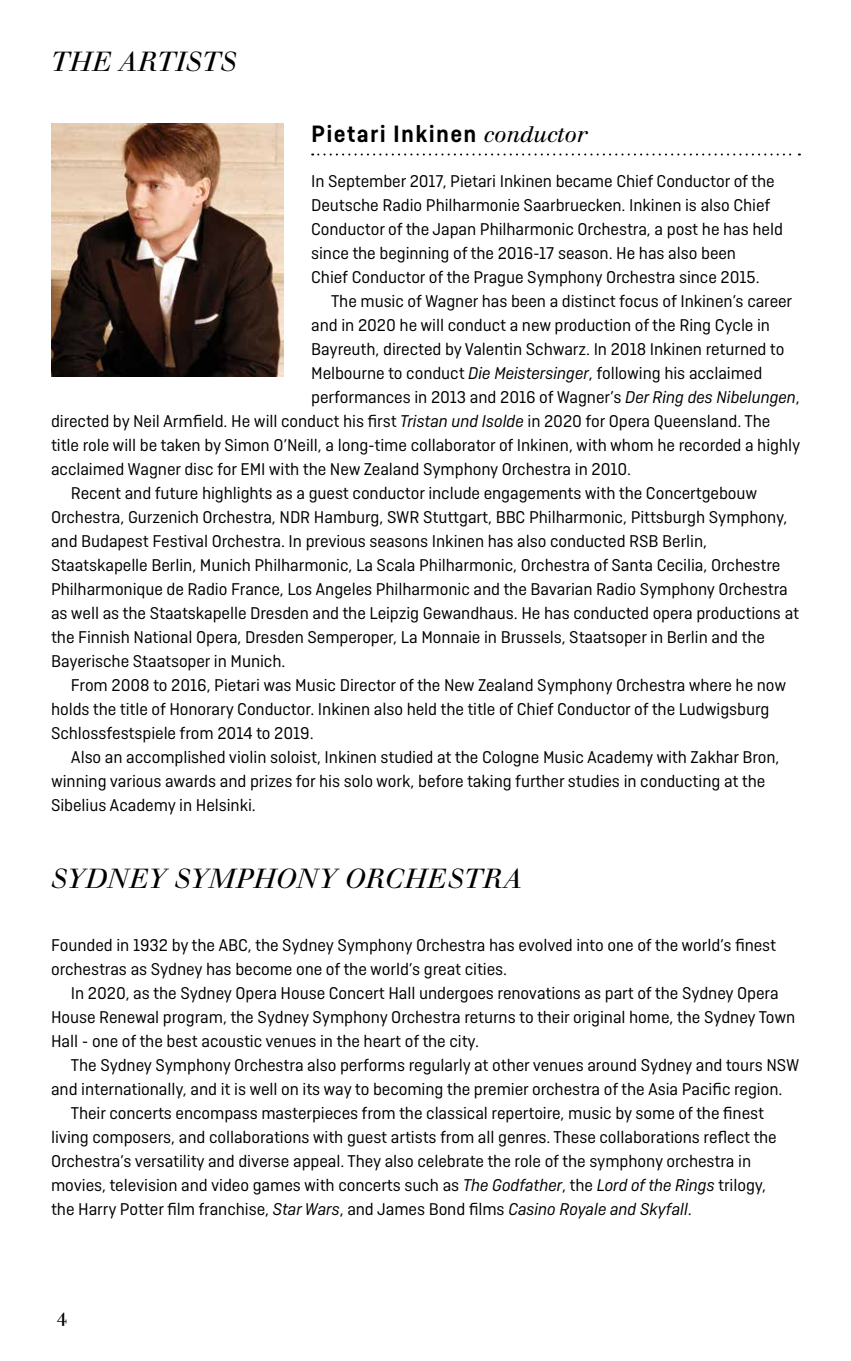
<style>
.page{position:relative;width:851px;height:1361px;background:#fff}
.page>*{position:absolute;margin:0;border:0;box-sizing:border-box;transform-origin:0 0}
.t1{font:italic 27px "Walbaum Pro";letter-spacing:.025em;color:#000}
.t2{font:600 25px "Ciutadella";letter-spacing:.05em;color:#000}
.t3{font:18.6px "Walbaum Roman SC";color:#000}
.t4{font:18px/24px "Ciutadella";letter-spacing:-.005em;color:#000}
.s1{font-family:"Walbaum Pro";font-weight:400;font-style:italic;font-size:22px}
.s2{font-style:italic}
</style>
<div class="page">
<svg style="left:312px;top:153px;width:487px;height:2px"></svg>
<img style="left:51px;top:123px;width:232px;height:253px">
<h1 class="t1" style="left:51px;top:45px;width:187px">THE ARTISTS</h1>
<h2 class="t2" style="left:311px;top:120px;width:277px">Pietari Inkinen <span class="s1">conductor</span></h2>
<p class="t4" style="left:311px;top:169px;width:473px">In September 2017, Pietari Inkinen became Chief Conductor of the Deutsche Radio Philharmonie Saarbruecken. Inkinen is also Chief Conductor of the Japan Philharmonic Orchestra, a post he has held since the beginning of the 2016-17 season. He has also been<br>Chief Conductor of the Prague Symphony Orchestra since 2015.</p>
<p class="t4" style="left:331px;top:289px;width:462px">The music of Wagner has been a distinct focus of Inkinen’s career</p>
<p class="t4" style="left:311px;top:313px;width:460px">and in 2020 he will conduct a new production of the Ring Cycle in</p>
<p class="t4" style="left:311px;top:337px;width:474px">Bayreuth, directed by Valentin Schwarz. In 2018 Inkinen returned to</p>
<p class="t4" style="left:311px;top:361px;width:452px">Melbourne to conduct <span class="s2">Die Meistersinger</span>, following his acclaimed</p>
<p class="t4" style="left:311px;top:385px;width:490px">performances in 2013 and 2016 of Wagner’s <span class="s2">Der Ring des Nibelungen</span>,</p>
<p class="t4" style="left:51px;top:409px;width:720px">directed by Neil Armfield. He will conduct his first <span class="s2">Tristan und Isolde</span> in 2020 for Opera Queensland. The</p>
<p class="t4" style="left:51px;top:433px;width:750px">title role will be taken by Simon O’Neill, a long-time collaborator of Inkinen, with whom he recorded a highly</p>
<p class="t4" style="left:51px;top:457px;width:581px">acclaimed Wagner disc for EMI with the New Zealand Symphony Orchestra in 2010.</p>
<p class="t4" style="left:71px;top:481px;width:687px">Recent and future highlights as a guest conductor include engagements with the Concertgebouw</p>
<p class="t4" style="left:51px;top:505px;width:738px">Orchestra, Gurzenich Orchestra, NDR Hamburg, SWR Stuttgart, BBC Philharmonic, Pittsburgh Symphony,</p>
<p class="t4" style="left:51px;top:529px;width:657px">and Budapest Festival Orchestra. In previous seasons Inkinen has also conducted RSB Berlin,</p>
<p class="t4" style="left:51px;top:553px;width:730px">Staatskapelle Berlin, Munich Philharmonic, La Scala Philharmonic, Orchestra of Santa Cecilia, Orchestre</p>
<p class="t4" style="left:51px;top:577px;width:738px">Philharmonique de Radio France, Los Angeles Philharmonic and the Bavarian Radio Symphony Orchestra</p>
<p class="t4" style="left:51px;top:601px;width:749px">as well as the Staatskapelle Dresden and the Leipzig Gewandhaus. He has conducted opera productions at</p>
<p class="t4" style="left:51px;top:625px;width:715px">the Finnish National Opera, Dresden Semperoper, La Monnaie in Brussels, Staatsoper in Berlin and the</p>
<p class="t4" style="left:51px;top:649px;width:236px">Bayerische Staatsoper in Munich.</p>
<p class="t4" style="left:71px;top:673px;width:716px">From 2008 to 2016, Pietari was Music Director of the New Zealand Symphony Orchestra where he now</p>
<p class="t4" style="left:51px;top:697px;width:719px">holds the title of Honorary Conductor. Inkinen also held the title of Chief Conductor of the Ludwigsburg</p>
<p class="t4" style="left:51px;top:721px;width:264px">Schlossfestspiele from 2014 to 2019.</p>
<p class="t4" style="left:71px;top:745px;width:710px">Also an accomplished violin soloist, Inkinen studied at the Cologne Music Academy with Zakhar Bron,</p>
<p class="t4" style="left:51px;top:769px;width:715px">winning various awards and prizes for his solo work, before taking further studies in conducting at the</p>
<p class="t4" style="left:51px;top:793px;width:206px">Sibelius Academy in Helsinki.</p>
<h1 class="t1" style="left:51px;top:862px;width:472px">SYDNEY SYMPHONY ORCHESTRA</h1>
<p class="t4" style="left:51px;top:933px;width:726px">Founded in 1932 by the ABC, the Sydney Symphony Orchestra has evolved into one of the world’s finest orchestras as Sydney has become one of the world’s great cities.</p>
<p class="t4" style="left:51px;top:981px;width:745px;text-indent:20px">In 2020, as the Sydney Opera House Concert Hall undergoes renovations as part of the Sydney Opera<br>House Renewal program, the Sydney Symphony Orchestra returns to their original home, the Sydney Town<br>Hall - one of the best acoustic venues in the heart of the city.</p>
<p class="t4" style="left:71px;top:1053px;width:729px">The Sydney Symphony Orchestra also performs regularly at other venues around Sydney and tours NSW</p>
<p class="t4" style="left:51px;top:1077px;width:732px">and internationally, and it is well on its way to becoming the premier orchestra of the Asia Pacific region.</p>
<p class="t4" style="left:71px;top:1101px;width:694px">Their concerts encompass masterpieces from the classical repertoire, music by some of the finest</p>
<p class="t4" style="left:51px;top:1125px;width:727px">living composers, and collaborations with guest artists from all genres. These collaborations reflect the</p>
<p class="t4" style="left:51px;top:1149px;width:701px">Orchestra’s versatility and diverse appeal. They also celebrate the role of the symphony orchestra in</p>
<p class="t4" style="left:51px;top:1173px;width:716px">movies, television and video games with concerts such as <span class="s2">The Godfather</span>, the <span class="s2">Lord of the Rings</span> trilogy,</p>
<p class="t4" style="left:51px;top:1197px;width:642px">the Harry Potter film franchise, <span class="s2">Star Wars</span>, and James Bond films <span class="s2">Casino Royale and Skyfall</span>.</p>
<p class="t3" style="left:57px;top:1304px;width:12px">4</p>
</div>
